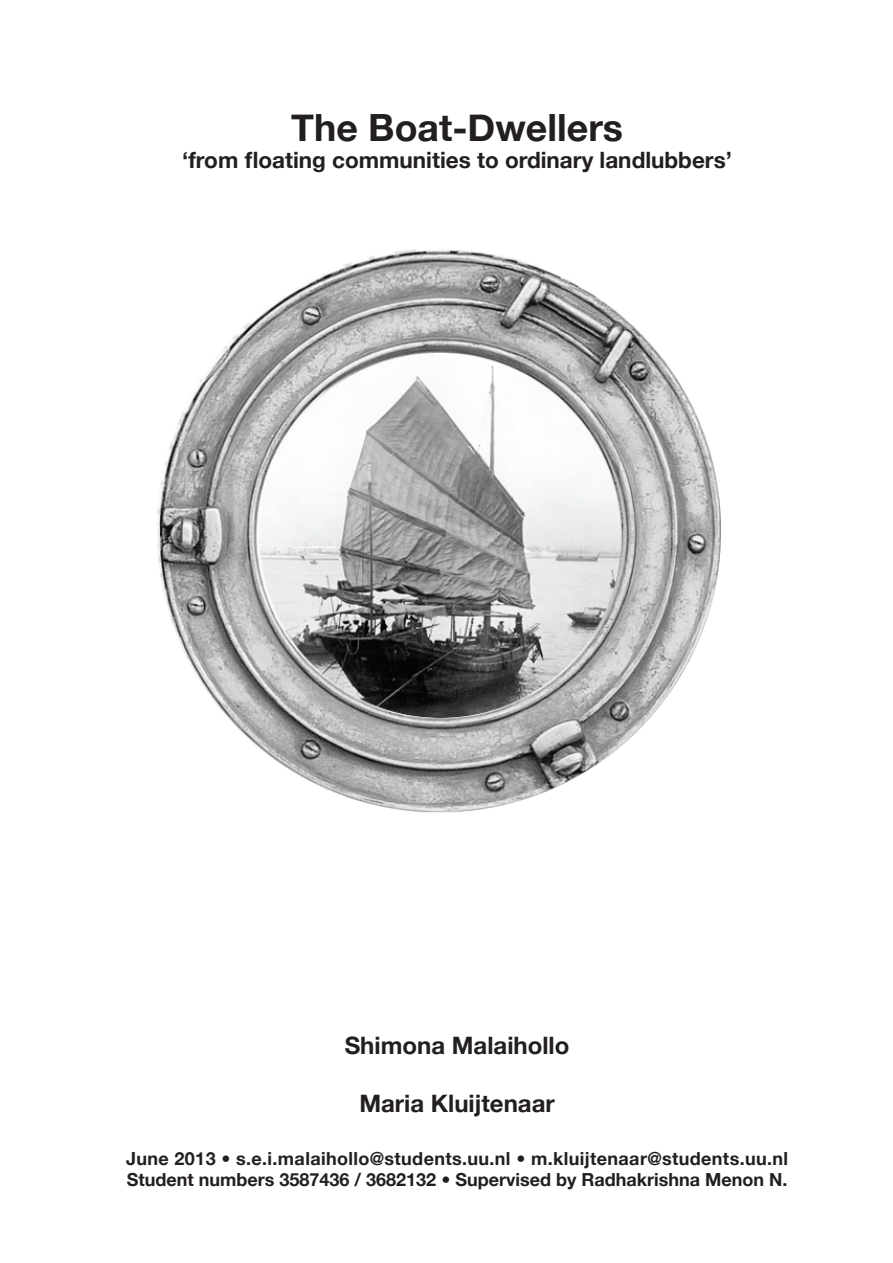
<style>
.page{position:relative;width:893px;height:1263px;background:#fff}
.page>*{position:absolute;margin:0;border:0;box-sizing:border-box;transform-origin:0 0}
.t1{font:700 37.5px "Helvetica Neue";color:#231f20}
.t2{font:700 24px "Helvetica Neue";color:#231f20}
.t3{font:700 22.5px "Helvetica Neue";color:#231f20}
.t4{font:700 18px/21.6px "Helvetica Neue";color:#231f20}
</style>
<div class="page">
<img style="left:157px;top:249px;width:564px;height:564px">
<h1 class="t1" style="left:291px;top:104px;width:333px">The Boat-Dwellers</h1>
<p class="t3" style="left:182px;top:146px;width:551px">‘from floating communities to ordinary landlubbers’</p>
<h2 class="t2" style="left:345px;top:1031px;width:226px">Shimona Malaihollo</h2>
<h2 class="t2" style="left:359px;top:1088px;width:197px">Maria Kluijtenaar</h2>
<p class="t4" style="left:126px;top:1147px;width:664px">June 2013 • s.e.i.malaihollo@students.uu.nl • m.kluijtenaar@students.uu.nl<br>Student numbers 3587436 / 3682132 • Supervised by Radhakrishna Menon N.</p>
</div>
